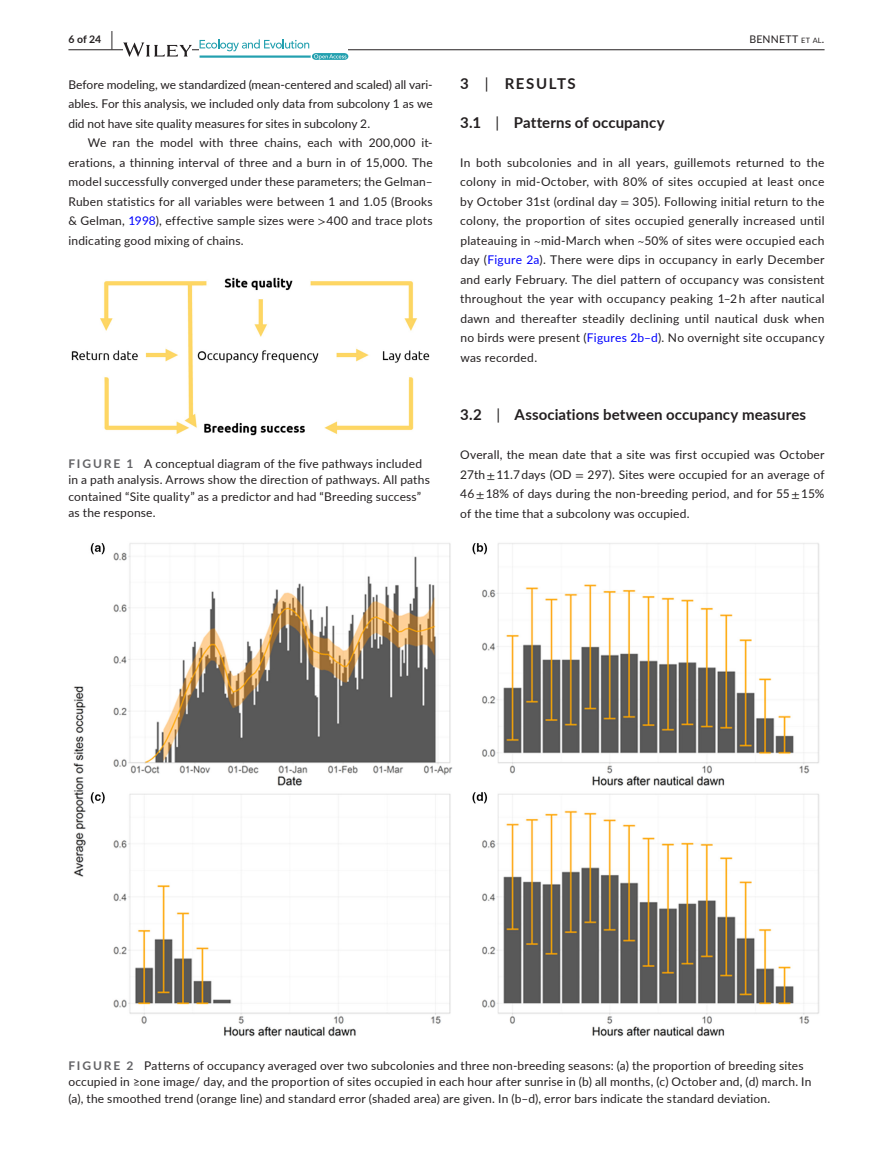
<style>
.page{position:relative;width:893px;height:1174px;background:#fff}
.page>*{position:absolute;margin:0;border:0;box-sizing:border-box;transform-origin:0 0}
.t1{font:700 15px "Lato";letter-spacing:.01em;color:#231f20}
.t2{font:700 15px "Lato";letter-spacing:.105em;color:#231f20}
.t3{font:12px/19.5px "Lato";letter-spacing:.015em;color:#231f20;text-align:justify}
.t4{font:10.5px "Lato";letter-spacing:.02em;color:#231f20}
.t5{font:700 10.5px "Lato";color:#231f20}
.s1{font-size:19.5px}
.s2{font-size:7.35px}
.s3{color:#00f}
.s4{font-family:"STIX"}
.s5{font-weight:400}
.s6{font-weight:700;color:#636366}
</style>
<div class="page">
<hr style="left:68px;top:49px;width:756px;height:1px;background:#231f20">
<svg style="left:123px;top:42px;width:69px;height:15px"></svg>
<svg style="left:200px;top:39px;width:148px;height:21px"></svg>
<img style="left:72px;top:277px;width:357px;height:158px">
<img style="left:73px;top:543px;width:746px;height:494px">
<p class="t5" style="left:68px;top:31px;width:46px">6 of 24 <span class="s1">|</span></p>
<p class="t4" style="left:749px;top:31px;width:77px">BENNETT <span class="s2">et al</span>.</p>
<p class="t3" style="left:68px;top:74px;width:366px">Before modeling, we standardized (mean-centered and scaled) all vari&shy;ables. For this analysis, we included only data from subcolony 1 as we did not have site quality measures for sites in subcolony 2.</p>
<p class="t3" style="left:68px;top:132px;width:366px;text-indent:20px">We ran the model with three chains, each with 200,000 it&shy;erations, a thinning interval of three and a burn in of 15,000. The model successfully converged under these parameters; the Gelman– Ruben statistics for all variables were between 1 and 1.05 (Brooks &amp; Gelman, <span class="s3">1998</span>), effective sample sizes were <span class="s4">&gt;</span>400 and trace plots indicating good mixing of chains.</p>
<p class="t2" style="left:460px;top:72px;width:117px">3 <span class="s5">|</span> RESULTS</p>
<p class="t1" style="left:460px;top:111px;width:206px">3.1 <span class="s5">|</span> Patterns of occupancy</p>
<p class="t3" style="left:460px;top:152px;width:366px">In both subcolonies and in all years, guillemots returned to the colony in mid-October, with 80% of sites occupied at least once by October 31st (ordinal day <span class="s4">=</span> 305). Following initial return to the colony, the proportion of sites occupied generally increased until plateauing in <span class="s4">~</span>mid-March when <span class="s4">~</span>50% of sites were occupied each day (<span class="s3">Figure 2a</span>). There were dips in occupancy in early December and early February. The diel pattern of occupancy was consistent throughout the year with occupancy peaking 1–2 h after nautical dawn and thereafter steadily declining until nautical dusk when no birds were present (<span class="s3">Figures 2b–d</span>). No overnight site occupancy was recorded.</p>
<p class="t3" style="left:68px;top:455px;width:363px;line-height:16.5px;text-align:left"><span class="s6">FIGURE 1</span> A conceptual diagram of the five pathways included in a path analysis. Arrows show the direction of pathways. All paths contained “Site quality” as a predictor and had “Breeding success” as the response.</p>
<p class="t1" style="left:460px;top:404px;width:347px">3.2 <span class="s5">|</span> Associations between occupancy measures</p>
<p class="t3" style="left:460px;top:444px;width:366px">Overall, the mean date that a site was first occupied was October 27th <span class="s4">±</span> 11.7 days (OD <span class="s4">=</span> 297). Sites were occupied for an average of 46 <span class="s4">±</span> 18% of days during the non-breeding period, and for 55 <span class="s4">±</span> 15% of the time that a subcolony was occupied.</p>
<p class="t3" style="left:68px;top:1056px;width:744px;line-height:16.5px;text-align:left"><span class="s6">FIGURE 2</span> Patterns of occupancy averaged over two subcolonies and three non-breeding seasons: (a) the proportion of breeding sites occupied in ≥one image/ day, and the proportion of sites occupied in each hour after sunrise in (b) all months, (c) October and, (d) march. In (a), the smoothed trend (orange line) and standard error (shaded area) are given. In (b–d), error bars indicate the standard deviation.</p>
</div>
